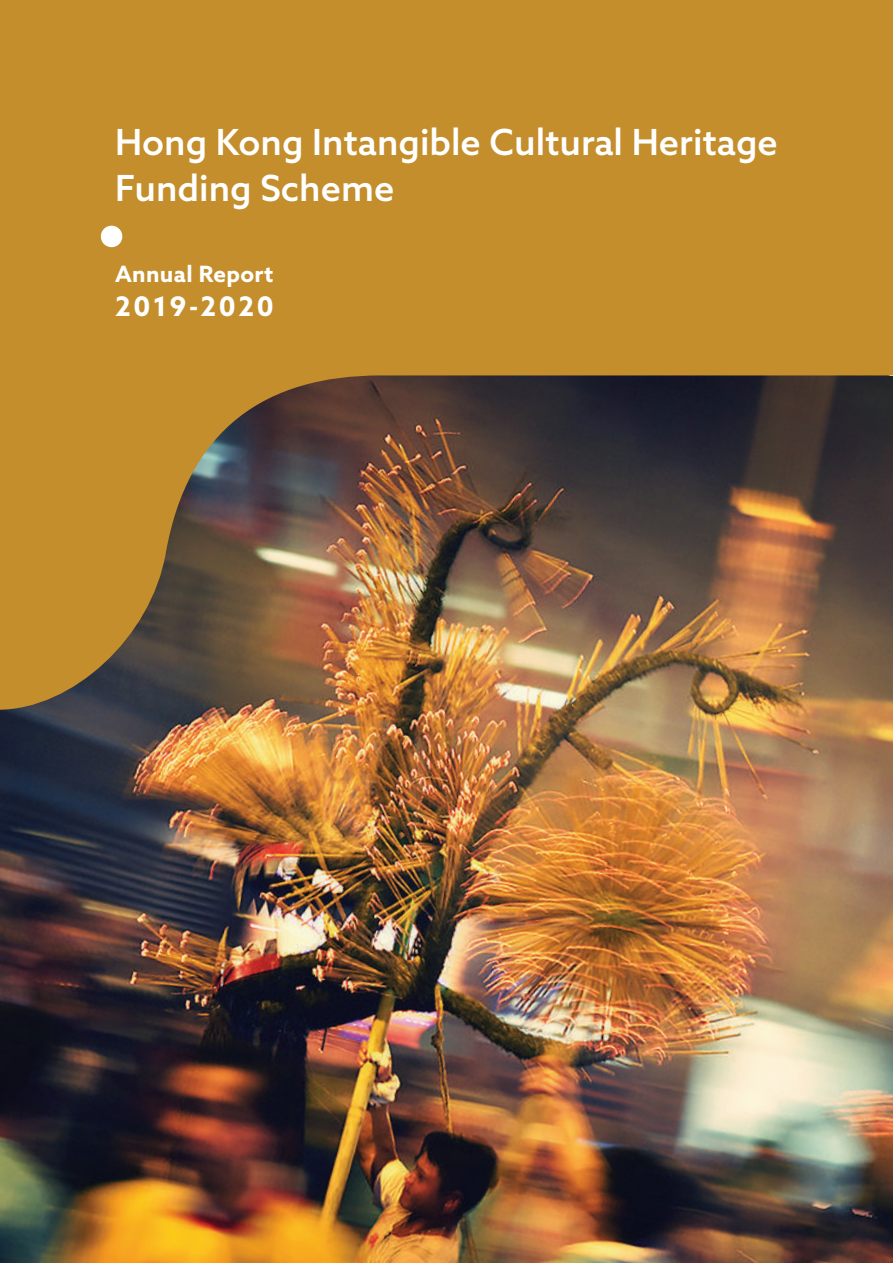
<style>
.page{position:relative;width:893px;height:1263px;background:#fff}
.page>*{position:absolute;margin:0;border:0;box-sizing:border-box;transform-origin:0 0}
.t1{font:500 36px/46.3px "Azo Sans";color:#fff}
.t2{font:700 27px "Azo Sans";letter-spacing:.1em;color:#fff}
.t3{font:700 22.5px "Azo Sans";letter-spacing:.015em;color:#fff}
</style>
<div class="page">
<img style="left:0;top:710px;width:893px;height:553px">
<img style="left:0;top:0;width:893px;height:710px">
<svg style="left:100px;top:225px;width:23px;height:23px"></svg>
<p class="t1" style="left:115px;top:118px;width:664px">Hong Kong Intangible Cultural Heritage<br>Funding Scheme</p>
<p class="t3" style="left:115px;top:259px;width:160px">Annual Report</p>
<p class="t2" style="left:115px;top:288px;width:160px">2019-2020</p>
</div>
